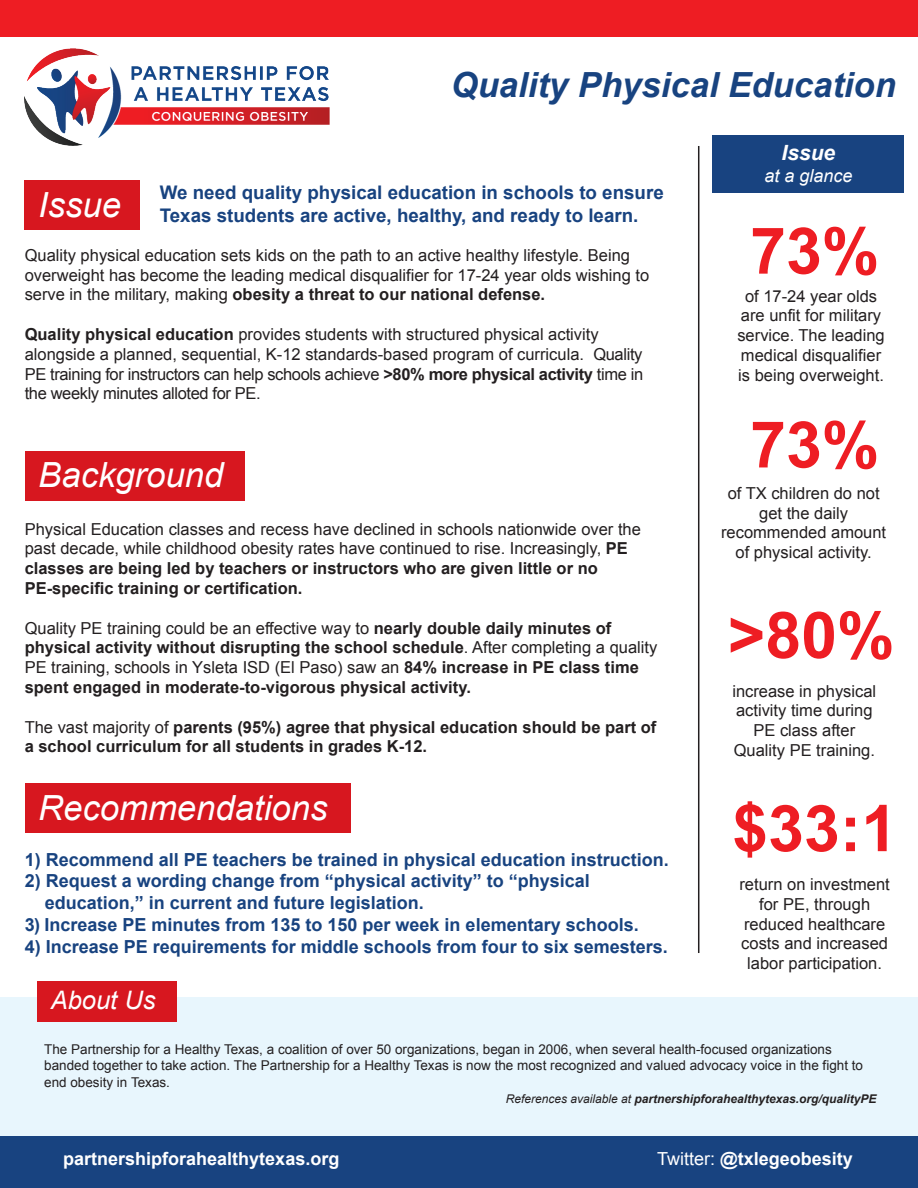
<style>
.page{position:relative;width:918px;height:1188px;background:#fff}
.page>*{position:absolute;margin:0;border:0;box-sizing:border-box;transform-origin:0 0}
.t1{font:700 64.5px "Arial";color:#ee1d23}
.t2{font:italic 34.65px "Arial";color:#fff}
.t3{font:italic 700 34.65px "Arial";color:#184380}
.t4{font:italic 25.5px "Arial";color:#fff}
.t5{font:italic 700 21px "Arial";color:#fff}
.t6{font:700 18.75px/22.5px "Arial";color:#184380}
.t7{font:700 18px/21.6px "Arial";color:#184380}
.t8{font:700 18px "Arial";color:#fff}
.t9{font:italic 18px "Arial";color:#fff}
.t10{font:16.5px/19.8px "Arial";color:#231f20;text-align:center}
.t11{font:700 16.5px/19.8px "Arial";color:#231f20}
.t12{font:13.5px/16.2px "Arial";color:#231f20}
.t13{font:italic 700 12px "Arial";color:#231f20}
.s1{font-weight:700}
.s2{font-weight:400}
</style>
<div class="page">
<div style="left:0;top:997px;width:918px;height:167px;background:#e8f6fd"></div>
<div style="left:37px;top:981px;width:140px;height:41px;background:#d7171f"></div>
<div style="left:0;top:0;width:918px;height:37px;background:#ee1d23"></div>
<div style="left:0;top:1136px;width:918px;height:52px;background:#184380"></div>
<img style="left:25px;top:48px;width:304px;height:98px">
<hr style="left:698px;top:146px;width:1px;height:807px;background:#231f20">
<div style="left:25px;top:181px;width:115px;height:49px;background:#d7171f"></div>
<div style="left:25px;top:451px;width:219px;height:49px;background:#d7171f"></div>
<div style="left:713px;top:136px;width:191px;height:57px;background:#184380"></div>
<div style="left:25px;top:783px;width:325px;height:50px;background:#d7171f"></div>
<h2 class="t3" style="left:451px;top:63px;width:447px">Quality Physical Education</h2>
<h2 class="t2" style="left:38px;top:183px;width:84px">Issue</h2>
<p class="t6" style="left:160px;top:182px;width:505px">We need quality physical education in schools to ensure<br>Texas students are active, healthy, and ready to learn.</p>
<p class="t10" style="left:25px;top:245px;width:626px;text-align:left">Quality physical education sets kids on the path to an active healthy lifestyle. Being overweight has become the leading medical disqualifier for 17-24 year olds wishing to serve in the military, making <span class="s1">obesity a threat to our national defense.</span></p>
<p class="t10" style="left:25px;top:324px;width:620px;text-align:left"><span class="s1">Quality physical education</span> provides students with structured physical activity alongside a planned, sequential, K-12 standards-based program of curricula. Quality PE training for instructors can help schools achieve <span class="s1">&gt;80% more physical activity</span> time in the weekly minutes alloted for PE.</p>
<h2 class="t2" style="left:38px;top:453px;width:187px">Background</h2>
<p class="t10" style="left:25px;top:519px;width:618px;text-align:left">Physical Education classes and recess have declined in schools nationwide over the past decade, while childhood obesity rates have continued to rise. Increasingly, <span class="s1">PE classes are being led by teachers or instructors who are given little or no PE-specific training or certification.</span></p>
<p class="t11" style="left:25px;top:619px;width:634px"><span class="s2">Quality PE training could be an effective way to</span> nearly double daily minutes of physical activity without disrupting the school schedule<span class="s2">. After completing a quality PE training, schools in Ysleta ISD (El Paso) saw an</span> 84% increase in PE class time spent engaged in moderate-to-vigorous physical activity.</p>
<p class="t11" style="left:25px;top:718px;width:633px"><span class="s2">The vast majority of</span> parents (95%) agree that physical education should be part of a school curriculum for all students in grades K-12.</p>
<h2 class="t2" style="left:38px;top:785px;width:291px">Recommendations</h2>
<p class="t7" style="left:25px;top:849px;width:646px">1) Recommend all PE teachers be trained in physical education instruction.</p>
<p class="t7" style="left:45px;top:871px;width:547px;text-indent:-20px">2) Request a wording change from “physical activity” to “physical education,” in current and future legislation.</p>
<p class="t7" style="left:25px;top:914px;width:616px">3) Increase PE minutes from 135 to 150 per week in elementary schools.</p>
<p class="t7" style="left:25px;top:937px;width:645px">4) Increase PE requirements for middle schools from four to six semesters.</p>
<h3 class="t4" style="left:51px;top:983px;width:106px">About Us</h3>
<p class="t5" style="left:782px;top:139px;width:55px">Issue</p>
<p class="t9" style="left:764px;top:164px;width:90px">at a glance</p>
<h1 class="t1" style="left:750px;top:208px;width:131px">73%</h1>
<p class="t10" style="left:737px;top:286px;width:149px">of 17-24 year olds are unfit for military service. The leading medical disqualifier is being overweight.</p>
<h1 class="t1" style="left:750px;top:402px;width:131px">73%</h1>
<p class="t10" style="left:721px;top:483px;width:167px">of TX children do not get the daily recommended amount of physical activity.</p>
<h1 class="t1" style="left:728px;top:593px;width:168px">&gt;80%</h1>
<p class="t10" style="left:732px;top:681px;width:145px">increase in physical activity time during<br>PE class after<br>Quality PE training.</p>
<h1 class="t1" style="left:732px;top:786px;width:166px">$33:1</h1>
<p class="t10" style="left:739px;top:874px;width:152px">return on investment for PE, through reduced healthcare costs and increased labor participation.</p>
<p class="t12" style="left:44px;top:1041px;width:820px">The Partnership for a Healthy Texas, a coalition of over 50 organizations, began in 2006, when several health-focused organizations banded together to take action. The Partnership for a Healthy Texas is now the most recognized and valued advocacy voice in the fight to end obesity in Texas.</p>
<p class="t13" style="left:506px;top:1091px;width:372px"><span class="s2">References available at</span> partnershipforahealthytexas.org/qualityPE</p>
<p class="t8" style="left:63px;top:1147px;width:278px">partnershipforahealthytexas.org</p>
<p class="t8" style="left:657px;top:1147px;width:197px"><span class="s2">Twitter:</span> @txlegeobesity</p>
</div>
